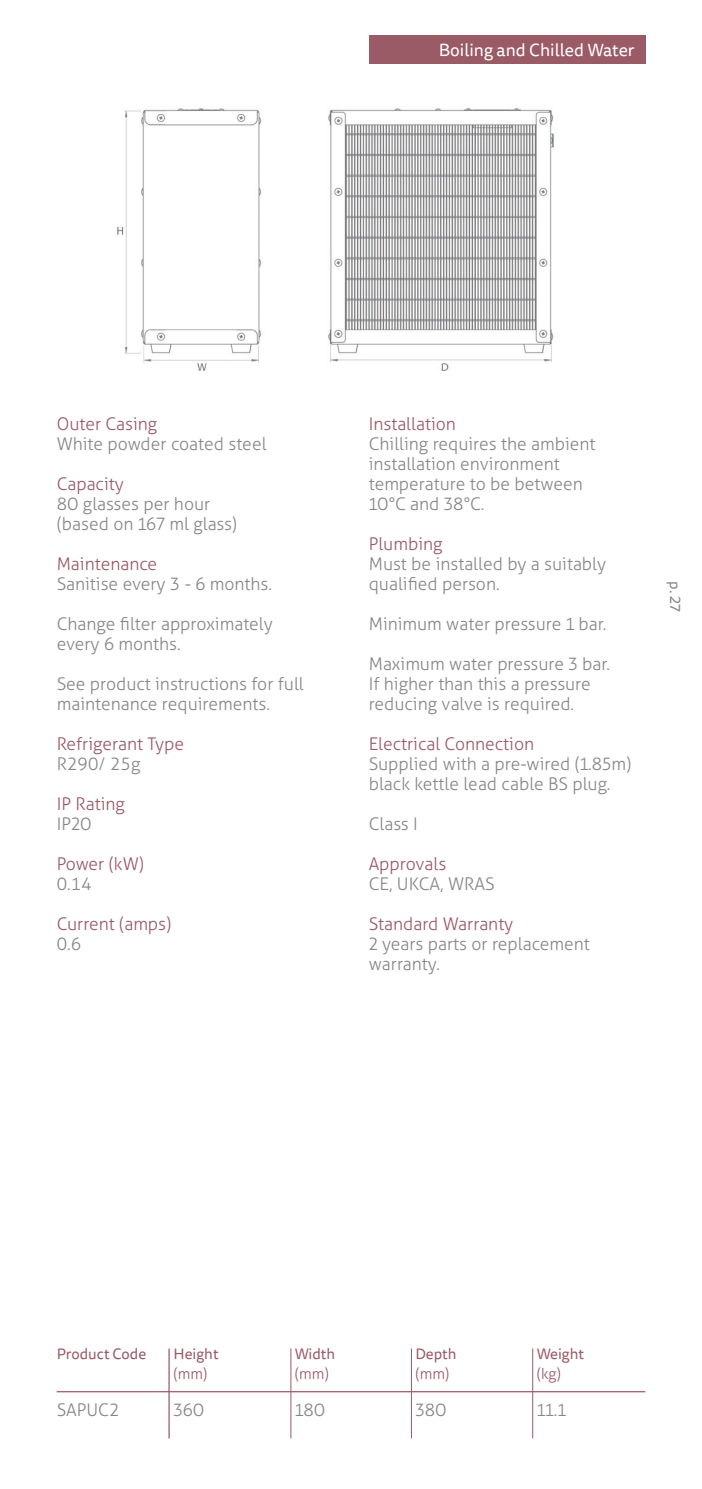
<style>
.page{position:relative;width:702px;height:1489px;background:#fff}
.page>*{position:absolute;margin:0;border:0;box-sizing:border-box;transform-origin:0 0}
.t1{font:300 17.5px/20px "Aller";color:#878787}
.t2{font:300 17.5px "Aller";color:#9a5a66}
.t3{font:17.5px "Tisa Sans Pro";color:#fff}
.t4{font:15px "Tisa Sans Pro";color:#9a5a66}
.t5{font:300 15px "Aller";color:#9a5a66}
.t6{font:15px "Tisa Sans Pro";color:#878787}
</style>
<div class="page">
<div style="left:369px;top:35px;width:276px;height:29px;background:#9a5a66"></div>
<hr style="left:57px;top:1390px;width:588px;height:2px;background:#9a5a66">
<hr style="left:168px;top:1348px;width:2px;height:90px;background:#9a5a66">
<hr style="left:290px;top:1348px;width:1px;height:90px;background:#9a5a66">
<hr style="left:411px;top:1348px;width:1px;height:90px;background:#9a5a66">
<hr style="left:532px;top:1348px;width:1px;height:90px;background:#9a5a66">
<img style="left:117px;top:108px;width:437px;height:263px">
<p class="t3" style="left:438px;top:38px;width:197px">Boiling and Chilled Water</p>
<p class="t2" style="left:57px;top:412px;width:102px">Outer Casing</p>
<p class="t1" style="left:57px;top:433px;width:211px">White powder coated steel</p>
<p class="t2" style="left:57px;top:472px;width:69px">Capacity</p>
<p class="t1" style="left:57px;top:493px;width:182px">80 glasses per hour (based on 167 ml glass)</p>
<p class="t2" style="left:57px;top:552px;width:102px">Maintenance</p>
<p class="t1" style="left:57px;top:573px;width:217px">Sanitise every 3 - 6 months.</p>
<p class="t1" style="left:57px;top:613px;width:218px">Change filter approximately every 6 months.</p>
<p class="t1" style="left:57px;top:673px;width:248px">See product instructions for full maintenance requirements.</p>
<p class="t2" style="left:57px;top:732px;width:129px">Refrigerant Type</p>
<p class="t1" style="left:57px;top:753px;width:85px">R290/ 25g</p>
<p class="t2" style="left:57px;top:792px;width:70px">IP Rating</p>
<p class="t1" style="left:57px;top:813px;width:36px">IP20</p>
<p class="t2" style="left:57px;top:852px;width:89px">Power (kW)</p>
<p class="t1" style="left:57px;top:873px;width:37px">0.14</p>
<p class="t2" style="left:57px;top:912px;width:116px">Current (amps)</p>
<p class="t1" style="left:57px;top:933px;width:26px">0.6</p>
<p class="t2" style="left:369px;top:412px;width:89px">Installation</p>
<p class="t1" style="left:369px;top:433px;width:228px">Chilling requires the ambient installation environment temperature to be between<br>10°C and 38°C.</p>
<p class="t2" style="left:369px;top:532px;width:75px">Plumbing</p>
<p class="t1" style="left:369px;top:553px;width:239px">Must be installed by a suitably qualified person.</p>
<p class="t1" style="left:369px;top:613px;width:239px">Minimum water pressure 1 bar.</p>
<p class="t1" style="left:369px;top:653px;width:243px">Maximum water pressure 3 bar.<br>If higher than this a pressure reducing valve is required.</p>
<p class="t2" style="left:369px;top:732px;width:167px">Electrical Connection</p>
<p class="t1" style="left:369px;top:753px;width:264px">Supplied with a pre-wired (1.85m) black kettle lead cable BS plug.</p>
<p class="t1" style="left:369px;top:813px;width:51px">Class I</p>
<p class="t2" style="left:369px;top:852px;width:79px">Approvals</p>
<p class="t1" style="left:369px;top:873px;width:127px">CE, UKCA, WRAS</p>
<p class="t2" style="left:369px;top:912px;width:146px">Standard Warranty</p>
<p class="t1" style="left:369px;top:933px;width:222px">2 years parts or replacement warranty.</p>
<p class="t6" style="left:685px;top:581px;width:32px;rotate:90deg">p. 27</p>
<p class="t4" style="left:57px;top:1343px;width:91px">Product Code</p>
<p class="t4" style="left:536px;top:1343px;width:49px">Weight</p>
<p class="t5" style="left:536px;top:1364px;width:26px">(kg)</p>
<p class="t4" style="left:173px;top:1343px;width:47px">Height</p>
<p class="t5" style="left:173px;top:1364px;width:35px">(mm)</p>
<p class="t4" style="left:295px;top:1343px;width:42px">Width</p>
<p class="t5" style="left:295px;top:1364px;width:35px">(mm)</p>
<p class="t4" style="left:415px;top:1343px;width:43px">Depth</p>
<p class="t5" style="left:415px;top:1364px;width:35px">(mm)</p>
<p class="t1" style="left:57px;top:1399px;width:64px">SAPUC2</p>
<p class="t1" style="left:173px;top:1399px;width:32px">360</p>
<p class="t1" style="left:295px;top:1399px;width:32px">180</p>
<p class="t1" style="left:415px;top:1399px;width:33px">380</p>
<p class="t1" style="left:536px;top:1398px;width:31px">11.1</p>
</div>
